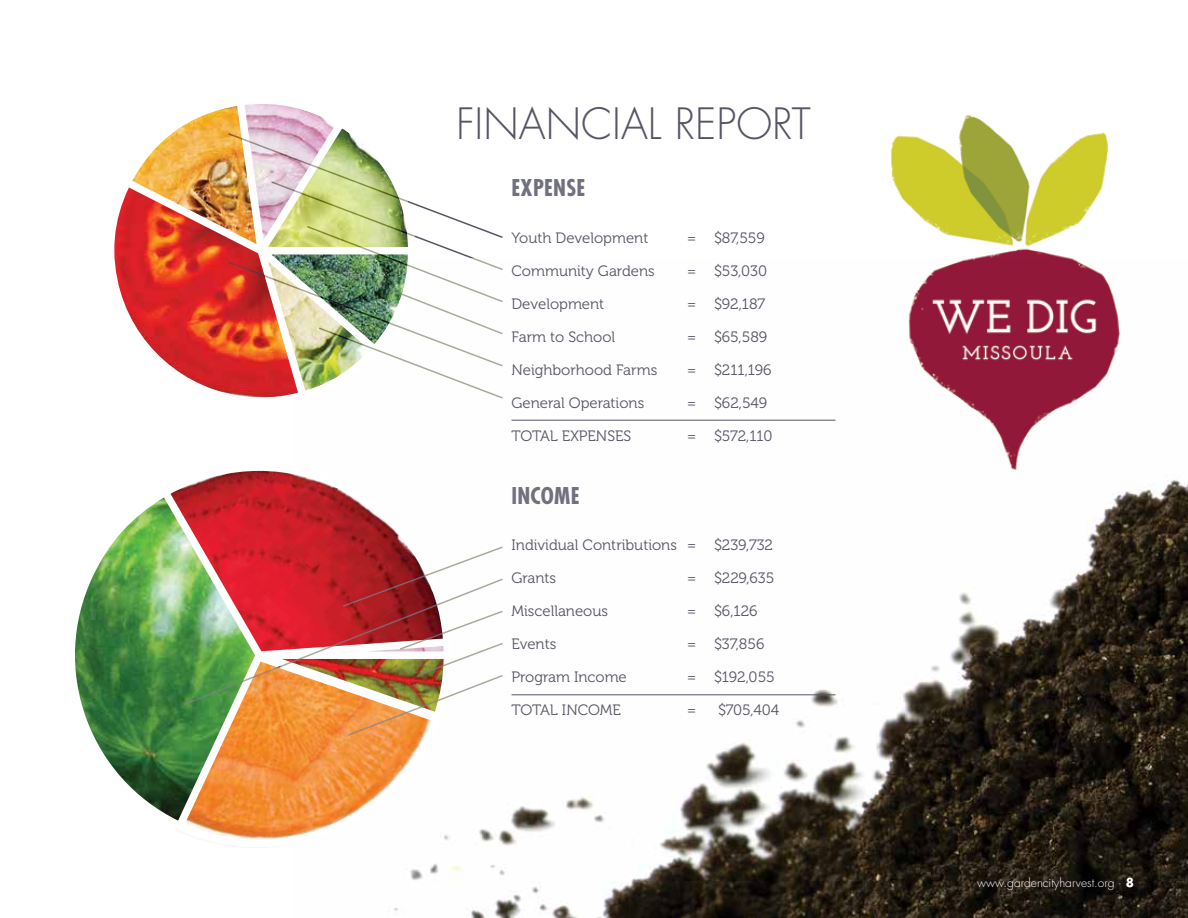
<style>
.page{position:relative;width:1188px;height:918px;background:#fff}
.page>*{position:absolute;margin:0;border:0;box-sizing:border-box;transform-origin:0 0}
.t1{font:300 42px "Futura";color:#565565}
.t2{font:700 condensed 22.5px "Futura";letter-spacing:.01em;color:#717080}
.t3{font:15px "Museo 300";color:#565565}
.t4{font:300 12px "Futura";color:#fff}
.s1{font-weight:700}
</style>
<div class="page">
<img style="left:393px;top:419px;width:795px;height:499px">
<img style="left:877px;top:114px;width:258px;height:361px">
<svg style="left:393px;top:440px;width:54px;height:23px"></svg>
<img style="left:250px;top:847px;width:183px;height:24px">
<svg style="left:114px;top:192px;width:13px;height:118px"></svg>
<img style="left:75px;top:463px;width:376px;height:384px">
<hr style="left:512px;top:420px;width:324px;height:1px;background:#565565">
<hr style="left:512px;top:694px;width:324px;height:1px;background:#565565">
<img style="left:183px;top:545px;width:321px;height:192px">
<img style="left:127px;top:104px;width:376px;height:295px">
<h1 class="t1" style="left:456px;top:97px;width:356px">FINANCIAL REPORT</h1>
<h2 class="t2" style="left:512px;top:173px;width:75px">EXPENSE</h2>
<p class="t3" style="left:512px;top:230px;width:138px">Youth Development</p>
<p class="t3" style="left:687px;top:230px;width:79px">= $87,559</p>
<p class="t3" style="left:512px;top:263px;width:145px">Community Gardens</p>
<p class="t3" style="left:687px;top:263px;width:82px">= $53,030</p>
<p class="t3" style="left:512px;top:296px;width:94px">Development</p>
<p class="t3" style="left:687px;top:296px;width:80px">= $92,187</p>
<p class="t3" style="left:512px;top:329px;width:105px">Farm to School</p>
<p class="t3" style="left:687px;top:329px;width:82px">= $65,589</p>
<p class="t3" style="left:512px;top:362px;width:147px">Neighborhood Farms</p>
<p class="t3" style="left:687px;top:362px;width:86px">= $211,196</p>
<p class="t3" style="left:512px;top:395px;width:134px">General Operations</p>
<p class="t3" style="left:687px;top:395px;width:82px">= $62,549</p>
<p class="t3" style="left:512px;top:428px;width:121px">TOTAL EXPENSES</p>
<p class="t3" style="left:687px;top:428px;width:87px">= $572,110</p>
<h2 class="t2" style="left:512px;top:481px;width:70px">INCOME</h2>
<p class="t3" style="left:512px;top:537px;width:263px">Individual Contributions = $239,732</p>
<p class="t3" style="left:512px;top:570px;width:46px">Grants</p>
<p class="t3" style="left:687px;top:570px;width:89px">= $229,635</p>
<p class="t3" style="left:512px;top:603px;width:98px">Miscellaneous</p>
<p class="t3" style="left:687px;top:603px;width:72px">= $6,126</p>
<p class="t3" style="left:512px;top:636px;width:46px">Events</p>
<p class="t3" style="left:687px;top:636px;width:79px">= $37,856</p>
<p class="t3" style="left:512px;top:669px;width:117px">Program Income</p>
<p class="t3" style="left:687px;top:669px;width:89px">= $192,055</p>
<p class="t3" style="left:512px;top:702px;width:111px">TOTAL INCOME</p>
<p class="t3" style="left:687px;top:702px;width:11px">=</p>
<p class="t3" style="left:718px;top:702px;width:63px">$705,404</p>
<p class="t4" style="left:977px;top:875px;width:158px">www.gardencityharvest.org · <span class="s1">8</span></p>
</div>
